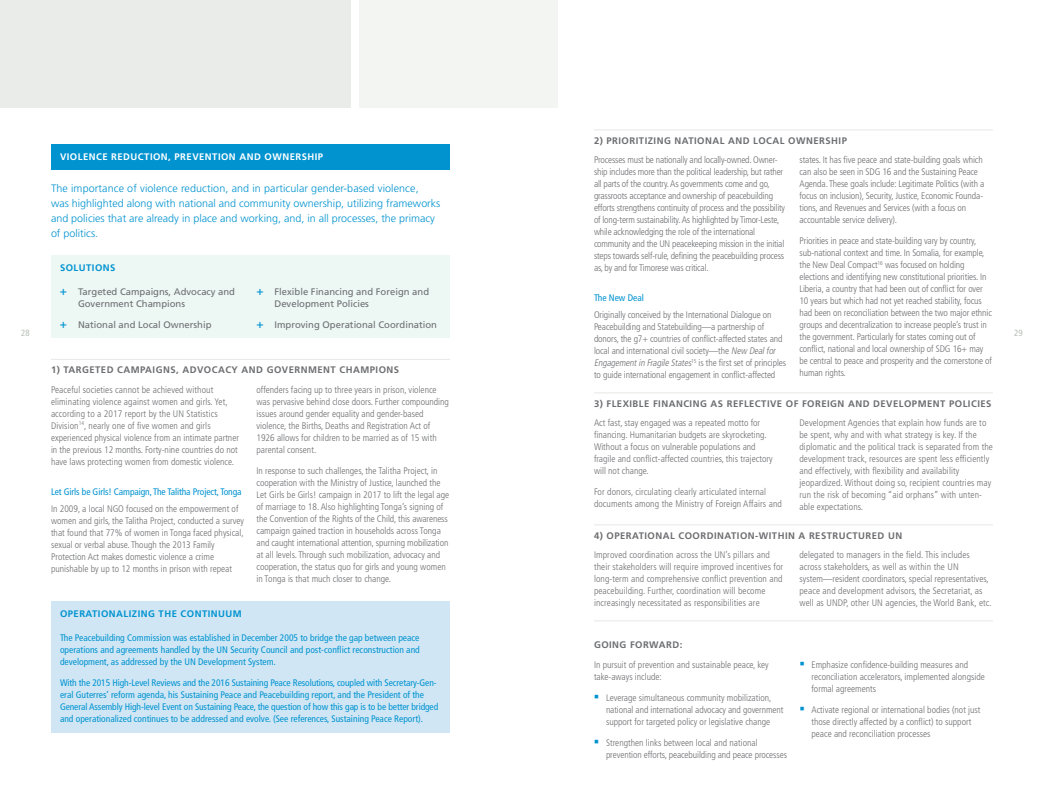
<style>
.page{position:relative;width:1044px;height:792px;background:#fff}
.page>*{position:absolute;margin:0;border:0;box-sizing:border-box;transform-origin:0 0}
.t1{font:300 10.8px/15px "Frutiger";color:#0093d0}
.t2{font:300 condensed 9.5px/12px "Frutiger";color:#6d6e71}
.t3{font:condensed 9.5px/12px "Frutiger";color:#0093d0;text-align:justify}
.t4{font:300 condensed 9.5px/12px "Frutiger";letter-spacing:-.02em;color:#6d6e71}
.t5{font:700 9.5px "Frutiger";letter-spacing:.05em;color:#6d6e71}
.t6{font:9.5px/12px "Frutiger";color:#6d6e71}
.t7{font:700 9.5px "Frutiger";letter-spacing:.05em;color:#fff}
.t8{font:700 9.5px "Frutiger";letter-spacing:.05em;color:#0093d0}
.t9{font:condensed 9px "Frutiger";color:#b6c0b6}
.s1{font-style:italic}
.s2{font-size:12px;color:#0093d0}
</style>
<div class="page">
<hr style="left:594px;top:130px;width:399px;height:1px;background:#e5e9e4">
<hr style="left:594px;top:393px;width:399px;height:1px;background:#e5e9e4">
<hr style="left:594px;top:525px;width:399px;height:1px;background:#e5e9e4">
<hr style="left:594px;top:621px;width:399px;height:1px;background:#e5e9e4">
<hr style="left:51px;top:359px;width:399px;height:1px;background:#e5e9e4">
<div style="left:51px;top:144px;width:399px;height:25px;background:#0093d0"></div>
<div style="left:51px;top:601px;width:399px;height:132px;background:#d0e6f4"></div>
<div style="left:51px;top:255px;width:399px;height:83px;background:#edf7f4"></div>
<div style="left:359px;top:0;width:199px;height:108px;background:#f3f5f3"></div>
<div style="left:0;top:0;width:350px;height:108px;background:#eaecea"></div>
<p class="t5" style="left:594px;top:135px;width:254px">2) PRIORITIZING NATIONAL AND LOCAL OWNERSHIP</p>
<p class="t4" style="left:594px;top:154px;width:193px">Processes must be nationally and locally-owned. Owner&shy;ship includes more than the political leadership, but rather all parts of the country. As governments come and go, grassroots acceptance and ownership of peacebuilding efforts strengthens continuity of process and the possibility of long-term sustainability. As highlighted by Timor-Leste, while acknowledging the role of the international community and the UN peacekeeping mission in the initial steps towards self-rule, defining the peacebuilding process as, by and for Timorese was critical.</p>
<p class="t3" style="left:594px;top:292px;width:51px">The New Deal</p>
<p class="t2" style="left:594px;top:309px;width:194px">Originally conceived by the International Dialogue on Peacebuilding and Statebuilding—a partnership of donors, the g7+ countries of conflict-affected states and local and international civil society—the <span class="s1">New Dealfor Engagementin Fragile States</span><sup>1</sup> <sup>5</sup> i s t h e fi r s t s e t o f p r i n c i p l e s to guide international engagement in conflict-affected</p>
<p class="t7" style="left:60px;top:151px;width:265px">VIOLENCE REDUCTION, PREVENTION AND OWNERSHIP</p>
<p class="t1" style="left:51px;top:181px;width:391px">The importance of violence reduction, and in particular gender-based violence,<br>was highlighted along with national and community ownership, utilizing frameworks and policies that are already in place and working, and, in all processes, the primacy of politics.</p>
<p class="t2" style="left:800px;top:154px;width:186px">states. It has five peace and state-building goals which can also be seen in SDG 16 and the Sustaining Peace Agenda. These goals include: Legitimate Politics (with a focus on inclusion), Security, Justice, Economic Founda&shy;tions, and Revenues and Services (with a focus on accountable service delivery).</p>
<p class="t2" style="left:799px;top:235px;width:194px">Priorities in peace and state-building vary by country, sub-national context and time. In Somalia, for example, the New Deal Compact<sup>16</sup> was focused on holding elections and identifying new constitutional priorities. In Liberia, a country that had been out of conflict for over 10 years but which had not yet reached stability, focus had been on reconciliation between the two major ethnic groups and decentralization to increase people’s trust in the government. Particularly for states coming out of conflict, national and local ownership of SDG 16+ may be central to peace and prosperity and the cornerstone of human rights.</p>
<p class="t5" style="left:594px;top:398px;width:399px">3) FLEXIBLE FINANCING AS REFLECTIVE OF FOREIGN AND DEVELOPMENT POLICIES</p>
<p class="t2" style="left:594px;top:417px;width:180px">Act fast, stay engaged was a repeated motto for financing. Humanitarian budgets are skyrocketing.<br>Without a focus on vulnerable populations and fragile and conflict-affected countries, this trajectory will not change.</p>
<p class="t2" style="left:594px;top:486px;width:189px">For donors, circulating clearly articulated internal documents among the Ministry of Foreign Affairs and</p>
<p class="t8" style="left:60px;top:262px;width:57px">SOLUTIONS</p>
<p class="t6" style="left:78px;top:286px;width:159px;text-indent:-18px"><span class="s2">+</span> Targeted Campaigns, Advocacy and<br>Government Champions</p>
<p class="t6" style="left:60px;top:319px;width:153px"><span class="s2">+</span> National and Local Ownership</p>
<p class="t6" style="left:275px;top:286px;width:156px;text-indent:-18px"><span class="s2">+</span> Flexible Financing and Foreign and<br>Development Policies</p>
<p class="t6" style="left:256px;top:319px;width:182px"><span class="s2">+</span> Improving Operational Coordination</p>
<p class="t9" style="left:21px;top:327px;width:10px">28</p>
<p class="t9" style="left:1014px;top:327px;width:10px">29</p>
<p class="t5" style="left:51px;top:364px;width:350px">1) TARGETED CAMPAIGNS, ADVOCACY AND GOVERNMENT CHAMPIONS</p>
<p class="t2" style="left:51px;top:383px;width:190px">Peaceful societies cannot be achieved without eliminating violence against women and girls. Yet, according to a 2017 report by the UN Statistics Division<sup>14</sup>, nearly one of five women and girls experienced physical violence from an intimate partner in the previous 12 months. Forty-nine countries do not have laws protecting women from domestic violence.</p>
<p class="t3" style="left:51px;top:485px;width:192px">Let Girls be Girls! Campaign, The Talitha Project, Tonga</p>
<p class="t2" style="left:51px;top:502px;width:194px">In 2009, a local NGO focused on the empowerment of women and girls, the Talitha Project, conducted a survey that found that 77% of women in Tonga faced physical, sexual or verbal abuse. Though the 2013 Family Protection Act makes domestic violence a crime punishable by up to 12 months in prison with repeat</p>
<p class="t2" style="left:257px;top:383px;width:194px">offenders facing up to three years in prison, violence was pervasive behind close doors. Further compounding issues around gender equality and gender-based violence, the Births, Deaths and Registration Act of 1926 allows for children to be married as of 15 with parental consent.</p>
<p class="t2" style="left:257px;top:464px;width:194px">In response to such challenges, the Talitha Project, in cooperation with the Ministry of Justice, launched the Let Girls be Girls! campaign in 2017 to lift the legal age of marriage to 18. Also highlighting Tonga’s signing of the Convention of the Rights of the Child, this awareness campaign gained traction in households across Tonga and caught international attention, spurning mobilization at all levels. Through such mobilization, advocacy and cooperation, the status quo for girls and young women in Tonga is that much closer to change.</p>
<p class="t2" style="left:800px;top:417px;width:195px">Development Agencies that explain how funds are to be spent, why and with what strategy is key. If the diplomatic and the political track is separated from the development track, resources are spent less efficiently and effectively, with flexibility and availability jeopardized. Without doing so, recipient countries may run the risk of becoming “aid orphans” with unten&shy;able expectations.</p>
<p class="t5" style="left:594px;top:530px;width:310px">4) OPERATIONAL COORDINATION-WITHIN A RESTRUCTURED UN</p>
<p class="t2" style="left:594px;top:549px;width:191px">Improved coordination across the UN’s pillars and their stakeholders will require improved incentives for long-term and comprehensive conflict prevention and peacebuilding. Further, coordination will become increasingly necessitated as responsibilities are</p>
<p class="t2" style="left:800px;top:549px;width:194px">delegated to managers in the field. This includes across stakeholders, as well as within the UN system—resident coordinators, special representatives, peace and development advisors, the Secretariat, as well as UNDP, other UN agencies, the World Bank, etc.</p>
<p class="t5" style="left:594px;top:639px;width:90px">GOING FORWARD:</p>
<p class="t2" style="left:594px;top:658px;width:176px">In pursuit of prevention and sustainable peace, key take-aways include:</p>
<p class="t2" style="left:606px;top:691px;width:179px">Leverage simultaneous community mobilization, national and international advocacy and government support for targeted policy or legislative change</p>
<p class="t2" style="left:606px;top:736px;width:183px">Strengthen links between local and national prevention efforts, peacebuilding and peace processes</p>
<p class="t8" style="left:60px;top:608px;width:183px">OPERATIONALIZING THE CONTINUUM</p>
<p class="t3" style="left:60px;top:632px;width:361px">The Peacebuilding Commission was established in December 2005 to bridge the gap between peace operations and agreements handled by the UN Security Council and post-conflict reconstruction and development, as addressed by the UN Development System.</p>
<p class="t3" style="left:60px;top:677px;width:380px;text-align:left">With the 2015 High-Level Reviews and the 2016 Sustaining Peace Resolutions, coupled with Secretary-Gen&shy;eral Guterres’ reform agenda, his Sustaining Peace and Peacebuilding report, and the President of the General Assembly High-level Event on Sustaining Peace, the question of how this gap is to be better bridged and operationalized continues to be addressed and evolve. (See references, Sustaining Peace Report).</p>
<p class="t2" style="left:812px;top:658px;width:175px">Emphasize confidence-building measures and reconciliation accelerators, implemented alongside formal agreements</p>
<p class="t2" style="left:812px;top:703px;width:171px">Activate regional or international bodies (not just those directly affected by a conflict) to support peace and reconciliation processes</p>
</div>
